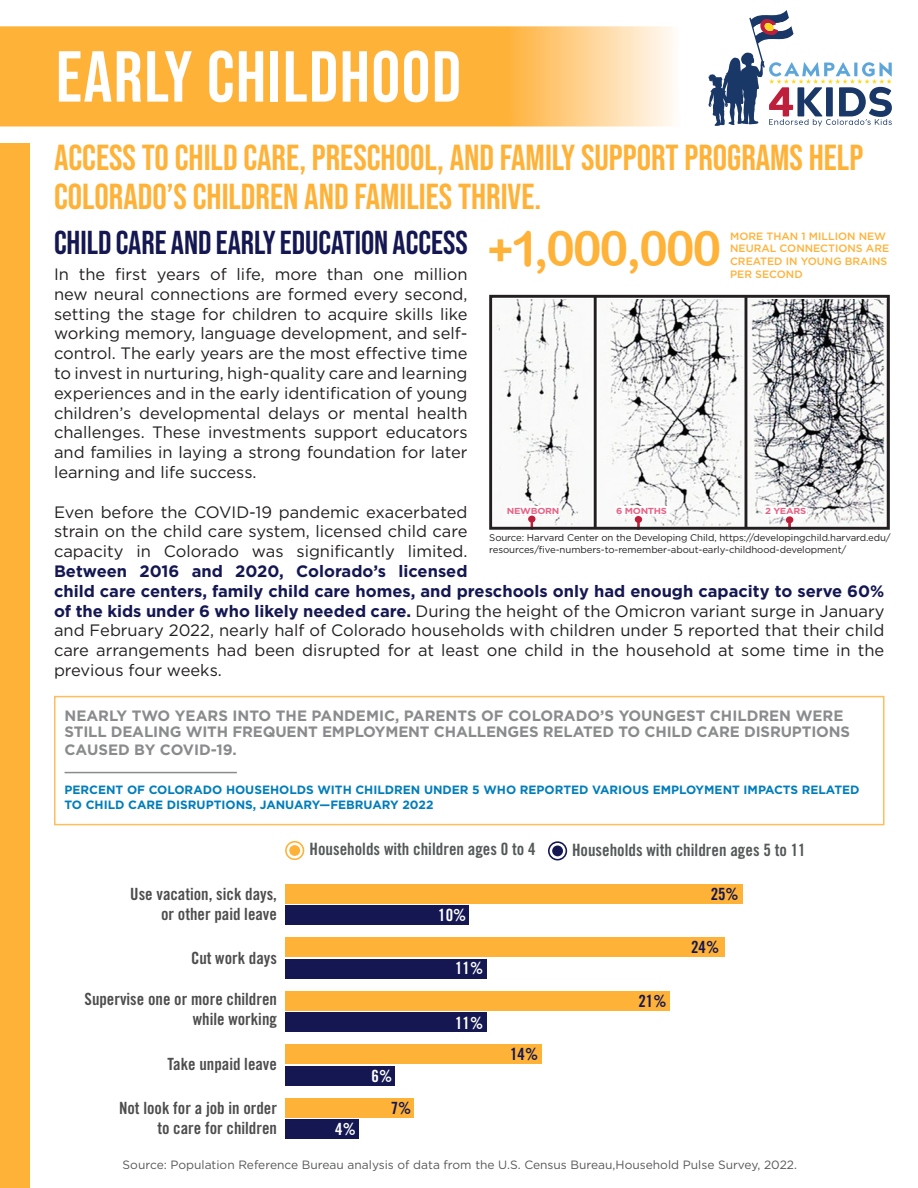
<style>
.page{position:relative;width:918px;height:1188px;background:#fff}
.page>*{position:absolute;margin:0;border:0;box-sizing:border-box;transform-origin:0 0}
.t1{font:72px "Bebas Neue";letter-spacing:.02em;color:#fff}
.t2{font:49.05px "Arial Rounded MT Bold";letter-spacing:-.05em;color:#ffb238}
.t3{font:36px/39px "Bebas Neue";color:#ffb238}
.t4{font:33px "Bebas Neue";color:#141751}
.t5{font:16.95px "Trade Gothic LT Std Bd Cn 20";color:#535859}
.t6{font:16.8px/20.2px "Trade Gothic LT Std Bd Cn 20";color:#4d4d4d;text-align:right}
.t7{font:16.8px "Trade Gothic LT Std Bd Cn 20";color:#141751}
.t8{font:16.8px "Trade Gothic LT Std Bd Cn 20";color:#fff}
.t9{font:16.5px/19.8px "Gotham";color:#231f20;text-align:justify}
.t10{font:700 15px/16.5px "Gotham";letter-spacing:-.01em;color:#8a8b8d}
.t11{font:700 12px/15px "Gotham";color:#007dbb}
.Footnote{font:12px "Gotham";color:#57585a}
.t12{font:500 10.65px/12.8px "Gotham";color:#ffb238}
.t13{font:9.6px/11.6px "Gotham";letter-spacing:-.01em;color:#231f20}
.t14{font:700 8.7px "Gotham";letter-spacing:-.03em;color:#e76385;scale:1.09 1}
.s1{font-size:43.65px}
.s2{font-weight:700;color:#141751}
</style>
<div class="page">
<div style="left:0;top:143px;width:29px;height:1045px;background:#ffb238"></div>
<img style="left:607px;top:300px;width:136px;height:226px">
<img style="left:749px;top:300px;width:137px;height:226px">
<img style="left:496px;top:300px;width:85px;height:226px">
<div style="left:528px;top:516px;width:8px;height:6px;background:#be1f3b;border-radius:50%"></div>
<div style="left:635px;top:516px;width:7px;height:7px;background:#be1f3b;border-radius:50%"></div>
<div style="left:786px;top:516px;width:7px;height:7px;background:#be1f3b;border-radius:50%"></div>
<div style="left:489px;top:295px;width:401px;height:235px;border:3px solid #231f20"></div>
<div style="left:507px;top:507px;width:53px;height:8px;background:#fff"></div>
<hr style="left:594px;top:297px;width:3px;height:232px;background:#231f20">
<hr style="left:745px;top:297px;width:2px;height:230px;background:#231f20">
<div style="left:616px;top:507px;width:52px;height:8px;background:#fff"></div>
<div style="left:765px;top:508px;width:42px;height:8px;background:#fff"></div>
<svg style="left:708px;top:10px;width:184px;height:117px"></svg>
<svg style="left:0;top:26px;width:674px;height:101px;background:#ffbb51"></svg>
<div style="left:54px;top:696px;width:831px;height:129px;border:2px solid #ffbe5b"></div>
<hr style="left:65px;top:772px;width:172px;height:1px;background:#8a8b8d">
<div style="left:285px;top:905px;width:183px;height:20px;background:#141751"></div>
<div style="left:285px;top:959px;width:201px;height:19px;background:#141751"></div>
<div style="left:285px;top:1012px;width:201px;height:20px;background:#141751"></div>
<div style="left:285px;top:1066px;width:110px;height:19px;background:#141751"></div>
<div style="left:285px;top:1119px;width:73px;height:20px;background:#141751"></div>
<div style="left:285px;top:884px;width:458px;height:19px;background:#ffb238"></div>
<div style="left:285px;top:938px;width:440px;height:19px;background:#ffb238"></div>
<div style="left:285px;top:991px;width:385px;height:19px;background:#ffb238"></div>
<div style="left:285px;top:1045px;width:256px;height:19px;background:#ffb238"></div>
<div style="left:285px;top:1098px;width:128px;height:19px;background:#ffb238"></div>
<svg style="left:285px;top:841px;width:19px;height:19px"></svg>
<svg style="left:548px;top:841px;width:19px;height:20px"></svg>
<p class="t1" style="left:56px;top:36px;width:407px">EARLY CHILDHOOD</p>
<p class="t3" style="left:54px;top:138px;width:811px">ACCESS TO CHILD CARE, PRESCHOOL, AND FAMILY SUPPORT PROGRAMS HELP<br>COLORADO’S CHILDREN AND FAMILIES THRIVE.</p>
<p class="t2" style="left:488px;top:219px;width:235px"><span class="s1">+</span>1,000,000</p>
<p class="t12" style="left:730px;top:229px;width:161px">MORE THAN 1 MILLION NEW<br>NEURAL CONNECTIONS ARE<br>CREATED IN YOUNG BRAINS</p>
<p class="t12" style="left:730px;top:268px;width:74px">PER SECOND</p>
<p class="t4" style="left:54px;top:224px;width:415px">CHILD CARE AND EARLY EDUCATION ACCESS</p>
<p class="t9" style="left:54px;top:264px;width:415px">In the first years of life, more than one million new neural connections are formed every second, setting the stage for children to acquire skills like working memory, language development, and self&shy;control. The early years are the most effective time to invest in nurturing, high-quality care and learning experiences and in the early identification of young children’s developmental delays or mental health challenges. These investments support educators and families in laying a strong foundation for later learning and life success.</p>
<p class="t9" style="left:54px;top:502px;width:832px;text-align:left">Even before the COVID-19 pandemic exacerbated<br>strain on the child care system, licensed child care<br>capacity in Colorado was significantly limited.<br><span class="s2">Between 2016 and 2020, Colorado’s licensed<br>child care centers, family child care homes, and preschools only had enough capacity to serve 60% of the kids under 6 who likely needed care.</span> During the height of the Omicron variant surge in January and February 2022, nearly half of Colorado households with children under 5 reported that their child care arrangements had been disrupted for at least one child in the household at some time in the previous four weeks.</p>
<p class="t14" style="left:507px;top:505px;width:50px">NEWBORN</p>
<p class="t14" style="left:616px;top:505px;width:48px">6 MONTHS</p>
<p class="t14" style="left:765px;top:505px;width:39px">2 YEARS</p>
<p class="t13" style="left:489px;top:532px;width:403px">Source: Harvard Center on the Developing Child, https://developingchild.harvard.edu/ resources/five-numbers-to-remember-about-early-childhood-development/</p>
<p class="t10" style="left:65px;top:707px;width:787px">NEARLY TWO YEARS INTO THE PANDEMIC, PARENTS OF COLORADO’S YOUNGEST CHILDREN WERE<br>STILL DEALING WITH FREQUENT EMPLOYMENT CHALLENGES RELATED TO CHILD CARE DISRUPTIONS</p>
<p class="t10" style="left:65px;top:742px;width:174px">CAUSED BY COVID-19.</p>
<p class="t11" style="left:65px;top:782px;width:797px">PERCENT OF COLORADO HOUSEHOLDS WITH CHILDREN UNDER 5 WHO REPORTED VARIOUS EMPLOYMENT IMPACTS RELATED<br>TO CHILD CARE DISRUPTIONS, JANUARY—FEBRUARY 2022</p>
<p class="t5" style="left:310px;top:839px;width:228px">Households with children ages 0 to 4</p>
<p class="t5" style="left:572px;top:839px;width:235px">Households with children ages 5 to 11</p>
<p class="t6" style="left:130px;top:884px;width:148px">Use vacation, sick days, or other paid leave</p>
<p class="t6" style="left:191px;top:947px;width:87px">Cut work days</p>
<p class="t6" style="left:85px;top:989px;width:194px">Supervise one or more children while working</p>
<p class="t6" style="left:167px;top:1053px;width:111px">Take unpaid leave</p>
<p class="t6" style="left:119px;top:1098px;width:159px">Not look for a job in order to care for children</p>
<p class="t7" style="left:711px;top:884px;width:30px">25%</p>
<p class="t8" style="left:438px;top:905px;width:30px">10%</p>
<p class="t7" style="left:691px;top:937px;width:30px">24%</p>
<p class="t8" style="left:455px;top:958px;width:30px">11%</p>
<p class="t7" style="left:638px;top:991px;width:30px">21%</p>
<p class="t8" style="left:455px;top:1013px;width:30px">11%</p>
<p class="t7" style="left:510px;top:1044px;width:30px">14%</p>
<p class="t8" style="left:372px;top:1066px;width:22px">6%</p>
<p class="t7" style="left:391px;top:1098px;width:22px">7%</p>
<p class="t8" style="left:335px;top:1119px;width:22px">4%</p>
<p class="Footnote" style="left:123px;top:1157px;width:676px">Source: Population Reference Bureau analysis of data from the U.S. Census Bureau,Household Pulse Survey, 2022.</p>
</div>
